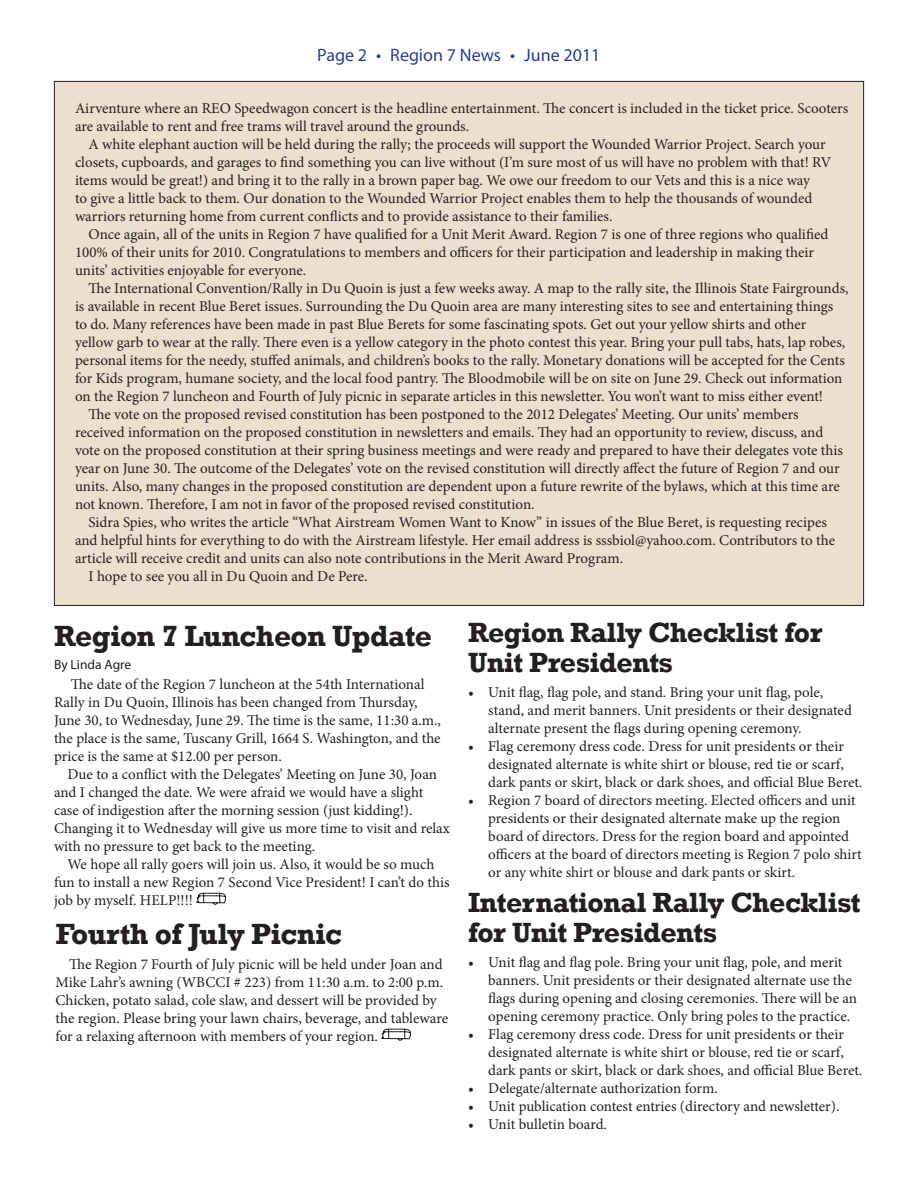
<style>
.page{position:relative;width:918px;height:1188px;background:#fff}
.page>*{position:absolute;margin:0;border:0;box-sizing:border-box;transform-origin:0 0}
.t1{font:700 30px "Rockwell";letter-spacing:-.02em;color:#231f20}
.t2{font:700 28.5px/30px "Rockwell";letter-spacing:-.02em;color:#231f20}
.t3{font:18px "Myriad Pro";color:#25408f}
.t4{font:15px/18px "Minion Pro";color:#231f20}
.t5{font:13.5px "Myriad Pro";color:#231f20}
</style>
<div class="page">
<div style="left:54px;top:81px;width:810px;height:524px;background:#eedecd"></div>
<svg style="left:196px;top:892px;width:30px;height:13px"></svg>
<svg style="left:381px;top:1028px;width:30px;height:13px"></svg>
<p class="t3" style="left:317px;top:44px;width:285px">Page 2 • Region 7 News • June 2011</p>
<p class="t4" style="left:75px;top:99px;width:775px">Airventure where an REO Speedwagon concert is the headline entertainment. The concert is included in the ticket price. Scooters are available to rent and free trams will travel around the grounds.</p>
<p class="t4" style="left:75px;top:135px;width:758px;text-indent:14px">A white elephant auction will be held during the rally; the proceeds will support the Wounded Warrior Project. Search your closets, cupboards, and garages to find something you can live without (I’m sure most of us will have no problem with that! RV items would be great!) and bring it to the rally in a brown paper bag. We owe our freedom to our Vets and this is a nice way<br>to give a little back to them. Our donation to the Wounded Warrior Project enables them to help the thousands of wounded warriors returning home from current conflicts and to provide assistance to their families.</p>
<p class="t4" style="left:75px;top:225px;width:755px;text-indent:14px">Once again, all of the units in Region 7 have qualified for a Unit Merit Award. Region 7 is one of three regions who qualified<br>100% of their units for 2010. Congratulations to members and officers for their participation and leadership in making their units’ activities enjoyable for everyone.</p>
<p class="t4" style="left:88px;top:279px;width:762px">The International Convention/Rally in Du Quoin is just a few weeks away. A map to the rally site, the Illinois State Fairgrounds,</p>
<p class="t4" style="left:75px;top:297px;width:760px">is available in recent Blue Beret issues. Surrounding the Du Quoin area are many interesting sites to see and entertaining things</p>
<p class="t4" style="left:75px;top:315px;width:733px">to do. Many references have been made in past Blue Berets for some fascinating spots. Get out your yellow shirts and other</p>
<p class="t4" style="left:75px;top:333px;width:772px">yellow garb to wear at the rally. There even is a yellow category in the photo contest this year. Bring your pull tabs, hats, lap robes,</p>
<p class="t4" style="left:75px;top:351px;width:771px">personal items for the needy, stuffed animals, and children’s books to the rally. Monetary donations will be accepted for the Cents</p>
<p class="t4" style="left:75px;top:369px;width:769px">for Kids program, humane society, and the local food pantry. The Bloodmobile will be on site on June 29. Check out information</p>
<p class="t4" style="left:75px;top:387px;width:750px">on the Region 7 luncheon and Fourth of July picnic in separate articles in this newsletter. You won’t want to miss either event!</p>
<p class="t4" style="left:88px;top:405px;width:712px">The vote on the proposed revised constitution has been postponed to the 2012 Delegates’ Meeting. Our units’ members</p>
<p class="t4" style="left:75px;top:423px;width:750px">received information on the proposed constitution in newsletters and emails. They had an opportunity to review, discuss, and</p>
<p class="t4" style="left:75px;top:441px;width:770px">vote on the proposed constitution at their spring business meetings and were ready and prepared to have their delegates vote this</p>
<p class="t4" style="left:75px;top:459px;width:766px">year on June 30. The outcome of the Delegates’ vote on the revised constitution will directly affect the future of Region 7 and our</p>
<p class="t4" style="left:75px;top:477px;width:766px">units. Also, many changes in the proposed constitution are dependent upon a future rewrite of the bylaws, which at this time are</p>
<p class="t4" style="left:75px;top:495px;width:461px">not known. Therefore, I am not in favor of the proposed revised constitution.</p>
<p class="t4" style="left:88px;top:513px;width:740px">Sidra Spies, who writes the article “What Airstream Women Want to Know” in issues of the Blue Beret, is requesting recipes</p>
<p class="t4" style="left:75px;top:531px;width:762px">and helpful hints for everything to do with the Airstream lifestyle. Her email address is sssbiol@yahoo.com. Contributors to the</p>
<p class="t4" style="left:75px;top:549px;width:550px">article will receive credit and units can also note contributions in the Merit Award Program.</p>
<p class="t4" style="left:88px;top:567px;width:281px">I hope to see you all in Du Quoin and De Pere.</p>
<h1 class="t1" style="left:54px;top:618px;width:380px">Region 7 Luncheon Update</h1>
<p class="t5" style="left:54px;top:656px;width:79px">By Linda Agre</p>
<p class="t4" style="left:54px;top:675px;width:389px;text-indent:17px">The date of the Region 7 luncheon at the 54th International Rally in Du Quoin, Illinois has been changed from Thursday, June 30, to Wednesday, June 29. The time is the same, 11:30 a.m., the place is the same, Tuscany Grill, 1664 S. Washington, and the price is the same at $12.00 per person.</p>
<p class="t4" style="left:54px;top:765px;width:397px;text-indent:14px">Due to a conflict with the Delegates’ Meeting on June 30, Joan and I changed the date. We were afraid we would have a slight case of indigestion after the morning session (just kidding!).<br>Changing it to Wednesday will give us more time to visit and relax with no pressure to get back to the meeting.</p>
<p class="t4" style="left:54px;top:855px;width:397px;text-indent:14px">We hope all rally goers will join us. Also, it would be so much fun to install a new Region 7 Second Vice President! I can’t do this job by myself. HELP!!!!</p>
<h1 class="t1" style="left:56px;top:916px;width:288px">Fourth of July Picnic</h1>
<p class="t4" style="left:56px;top:955px;width:394px;text-indent:14px">The Region 7 Fourth of July picnic will be held under Joan and Mike Lahr’s awning (WBCCI # 223) from 11:30 a.m. to 2:00 p.m.<br>Chicken, potato salad, cole slaw, and dessert will be provided by the region. Please bring your lawn chairs, beverage, and tableware for a relaxing afternoon with members of your region.</p>
<h2 class="t2" style="left:468px;top:618px;width:356px">Region Rally Checklist for<br>Unit Presidents</h2>
<p class="t4" style="left:488px;top:683px;width:365px;text-indent:-20px">• Unit flag, flag pole, and stand. Bring your unit flag, pole, stand, and merit banners. Unit presidents or their designated alternate present the flags during opening ceremony.</p>
<p class="t4" style="left:488px;top:737px;width:376px;text-indent:-20px">• Flag ceremony dress code. Dress for unit presidents or their designated alternate is white shirt or blouse, red tie or scarf, dark pants or skirt, black or dark shoes, and official Blue Beret.</p>
<p class="t4" style="left:488px;top:791px;width:375px;text-indent:-20px">• Region 7 board of directors meeting. Elected officers and unit presidents or their designated alternate make up the region board of directors. Dress for the region board and appointed officers at the board of directors meeting is Region 7 polo shirt or any white shirt or blouse and dark pants or skirt.</p>
<h2 class="t2" style="left:468px;top:888px;width:394px">International Rally Checklist for Unit Presidents</h2>
<p class="t4" style="left:488px;top:953px;width:370px;text-indent:-20px">• Unit flag and flag pole. Bring your unit flag, pole, and merit banners. Unit presidents or their designated alternate use the flags during opening and closing ceremonies. There will be an opening ceremony practice. Only bring poles to the practice.</p>
<p class="t4" style="left:488px;top:1025px;width:376px;text-indent:-20px">• Flag ceremony dress code. Dress for unit presidents or their designated alternate is white shirt or blouse, red tie or scarf, dark pants or skirt, black or dark shoes, and official Blue Beret.</p>
<p class="t4" style="left:468px;top:1079px;width:251px">• Delegate/alternate authorization form.</p>
<p class="t4" style="left:468px;top:1097px;width:373px">• Unit publication contest entries (directory and newsletter).</p>
<p class="t4" style="left:468px;top:1115px;width:141px">• Unit bulletin board.</p>
</div>
